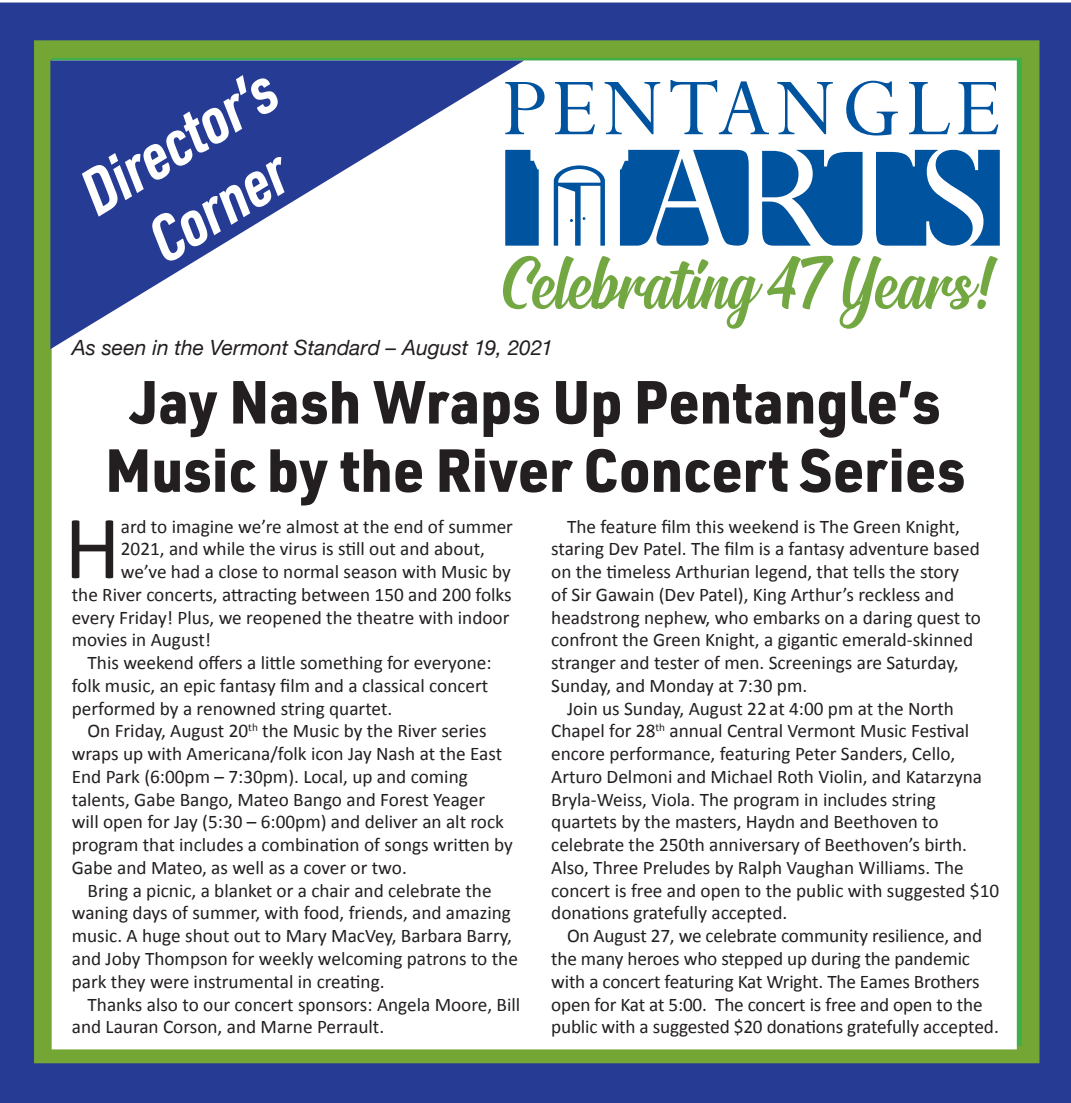
<style>
.page{position:relative;width:1071px;height:1103px;background:#fff}
.page>*{position:absolute;margin:0;border:0;box-sizing:border-box;transform-origin:0 0}
.t1{font:91px "Calibri";color:#231f20}
.t2{font:82.25px "Signatra DEMO";color:#73a742}
.t3{font:italic 700 63.52px "URWDIN Cond";color:#fff}
.t4{font:900 59.5px/68.2px "URWDIN";color:#231f20;text-align:center;scale:.95 1}
.t5{font:italic 21px "Helvetica Neue";color:#231f20}
.t6{font:19.25px/22.8px "Calibri";color:#231f20}
</style>
<div class="page">
<div style="left:9px;top:11px;width:1053px;height:1083px;background:#263b94"></div>
<div style="left:0;top:3px;width:1071px;height:1099px;border:18px solid #263b94"></div>
<div style="left:34px;top:40px;width:1006px;height:1023px;background:#40ae49;border:18px solid #73a635"></div>
<div style="left:52px;top:60px;width:965px;height:989px;background:#fff"></div>
<svg style="left:555px;top:82px;width:40px;height:52px"></svg>
<svg style="left:605px;top:82px;width:55px;height:52px"></svg>
<svg style="left:671px;top:80px;width:98px;height:54px"></svg>
<svg style="left:777px;top:82px;width:56px;height:52px"></svg>
<svg style="left:846px;top:81px;width:52px;height:54px"></svg>
<svg style="left:909px;top:82px;width:41px;height:52px"></svg>
<svg style="left:958px;top:82px;width:40px;height:52px"></svg>
<svg style="left:762px;top:150px;width:101px;height:96px"></svg>
<svg style="left:620px;top:150px;width:129px;height:96px"></svg>
<svg style="left:876px;top:150px;width:124px;height:96px;background:#2a6fae"></svg>
<svg style="left:555px;top:165px;width:50px;height:81px"></svg>
<svg style="left:42px;top:52px;width:513px;height:313px"></svg>
<p class="t3" style="left:64px;top:162px;width:219px;rotate:-32deg">Director’s</p>
<p class="t3" style="left:132px;top:209px;width:152px;rotate:-32deg">Corner</p>
<p class="t2" style="left:503px;top:251px;width:491px">Celebrating 47 Years!</p>
<p class="t5" style="left:72px;top:332px;width:483px">As seen in the Vermont Standard – August 19, 2021</p>
<p class="t4" style="left:105px;top:365px;width:907px">Jay Nash Wraps Up Pentangle’s<br>Music by the River Concert Series</p>
<p class="t1" style="left:64px;top:491px;width:58px">H</p>
<p class="t6" style="left:121px;top:514px;width:394px">ard to imagine we’re almost at the end of summer</p>
<p class="t6" style="left:121px;top:536px;width:366px">2021, and while the virus is still out and about,</p>
<p class="t6" style="left:121px;top:559px;width:392px">we’ve had a close to normal season with Music by</p>
<p class="t6" style="left:72px;top:582px;width:441px">the River concerts, attracting between 150 and 200 folks</p>
<p class="t6" style="left:72px;top:605px;width:439px">every Friday! Plus, we reopened the theatre with indoor</p>
<p class="t6" style="left:72px;top:627px;width:141px">movies in August!</p>
<p class="t6" style="left:72px;top:650px;width:421px;text-indent:16px">This weekend offers a little something for everyone: folk music, an epic fantasy film and a classical concert performed by a renowned string quartet.</p>
<p class="t6" style="left:72px;top:718px;width:443px;text-indent:16px">On Friday, August 20<sup>th</sup> the Music by the River series wraps up with Americana/folk icon Jay Nash at the East End Park (6:00pm – 7:30pm). Local, up and coming talents, Gabe Bango, Mateo Bango and Forest Yeager will open for Jay (5:30 – 6:00pm) and deliver an alt rock program that includes a combination of songs written by Gabe and Mateo, as well as a cover or two.</p>
<p class="t6" style="left:72px;top:878px;width:448px;text-indent:16px">Bring a picnic, a blanket or a chair and celebrate the waning days of summer, with food, friends, and amazing music. A huge shout out to Mary MacVey, Barbara Barry, and Joby Thompson for weekly welcoming patrons to the park they were instrumental in creating.</p>
<p class="t6" style="left:72px;top:991px;width:450px;text-indent:16px">Thanks also to our concert sponsors: Angela Moore, Bill and Lauran Corson, and Marne Perrault.</p>
<p class="t6" style="left:551px;top:514px;width:431px;text-indent:16px">The feature film this weekend is The Green Knight, staring Dev Patel. The film is a fantasy adventure based on the timeless Arthurian legend, that tells the story<br>of Sir Gawain (Dev Patel), King Arthur’s reckless and headstrong nephew, who embarks on a daring quest to confront the Green Knight, a gigantic emerald-skinned stranger and tester of men. Screenings are Saturday, Sunday, and Monday at 7:30 pm.</p>
<p class="t6" style="left:551px;top:696px;width:449px;text-indent:16px">Join us Sunday, August 22 at 4:00 pm at the North Chapel for 28<sup>th</sup> annual Central Vermont Music Festival encore performance, featuring Peter Sanders, Cello, Arturo Delmoni and Michael Roth Violin, and Katarzyna Bryla-Weiss, Viola. The program in includes string quartets by the masters, Haydn and Beethoven to celebrate the 250th anniversary of Beethoven’s birth.<br>Also, Three Preludes by Ralph Vaughan Williams. The concert is free and open to the public with suggested $10 donations gratefully accepted.</p>
<p class="t6" style="left:551px;top:923px;width:449px;text-indent:16px">On August 27, we celebrate community resilience, and the many heroes who stepped up during the pandemic with a concert featuring Kat Wright. The Eames Brothers open for Kat at 5:00. The concert is free and open to the public with a suggested $20 donations gratefully accepted.</p>
</div>
